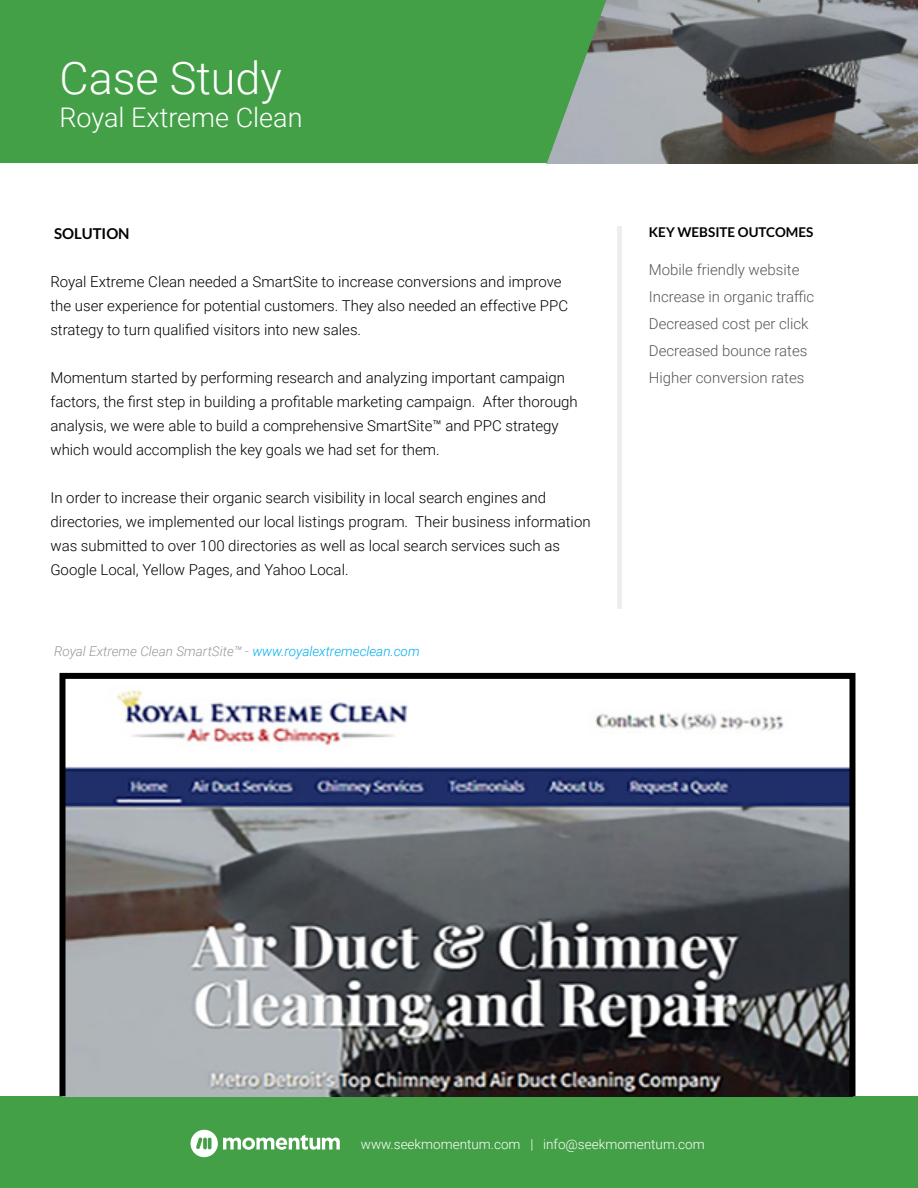
<style>
.page{position:relative;width:918px;height:1188px;background:#fff}
.page>*{position:absolute;margin:0;border:0;box-sizing:border-box;transform-origin:0 0}
.t1{font:300 45px "Roboto";color:#fff}
.t2{font:300 27px "Roboto";color:#fff}
.t3{font:300 15px/24px "Roboto";color:#000}
.t4{font:300 15px/27px "Roboto";color:#555}
.t5{font:700 15px "Lato";color:#000}
.t6{font:italic 300 13.5px "Roboto";color:#989899}
.t7{font:300 13.5px "Roboto";color:#fff}
.t8{font:700 13.5px "Lato";color:#000}
.s1{color:#00aeef}
</style>
<div class="page">
<div style="left:0;top:1096px;width:918px;height:92px;background:#43a047"></div>
<svg style="left:223px;top:1135px;width:117px;height:15px"></svg>
<div style="left:191px;top:1130px;width:27px;height:27px;background:#fff;border-radius:50%"></div>
<svg style="left:208px;top:1138px;width:4px;height:11px"></svg>
<svg style="left:203px;top:1138px;width:4px;height:11px"></svg>
<svg style="left:196px;top:1137px;width:7px;height:12px"></svg>
<hr style="left:617px;top:226px;width:4px;height:382px;background:#efeeed">
<img style="left:66px;top:690px;width:782px;height:402px">
<div style="left:59px;top:673px;width:796px;height:426px;border:6px solid #000"></div>
<img style="left:606px;top:0;width:312px;height:163px">
<div style="left:0;top:0;width:606px;height:163px;background:#43a047"></div>
<h1 class="t1" style="left:59px;top:47px;width:224px">Case Study</h1>
<h2 class="t2" style="left:59px;top:98px;width:244px">Royal Extreme Clean</h2>
<p class="t5" style="left:54px;top:225px;width:77px">SOLUTION</p>
<p class="t3" style="left:50px;top:269px;width:519px">Royal Extreme Clean needed a SmartSite to increase conversions and improve the user experience for potential customers. They also needed an effective PPC strategy to turn qualified visitors into new sales.</p>
<p class="t3" style="left:50px;top:365px;width:529px">Momentum started by performing research and analyzing important campaign factors, the first step in building a profitable marketing campaign. After thorough analysis, we were able to build a comprehensive SmartSite™ and PPC strategy which would accomplish the key goals we had set for them.</p>
<p class="t3" style="left:50px;top:485px;width:542px">In order to increase their organic search visibility in local search engines and directories, we implemented our local listings program. Their business information was submitted to over 100 directories as well as local search services such as Google Local, Yellow Pages, and Yahoo Local.</p>
<p class="t6" style="left:54px;top:642px;width:367px">Royal Extreme Clean SmartSite™ - <span class="s1">www.royalextremeclean.com</span></p>
<p class="t8" style="left:649px;top:224px;width:166px">KEY WEBSITE OUTCOMES</p>
<p class="t4" style="left:649px;top:255px;width:167px">Mobile friendly website<br>Increase in organic traffic<br>Decreased cost per click<br>Decreased bounce rates<br>Higher conversion rates</p>
<p class="t7" style="left:361px;top:1135px;width:345px">www.seekmomentum.com | info@seekmomentum.com</p>
</div>
